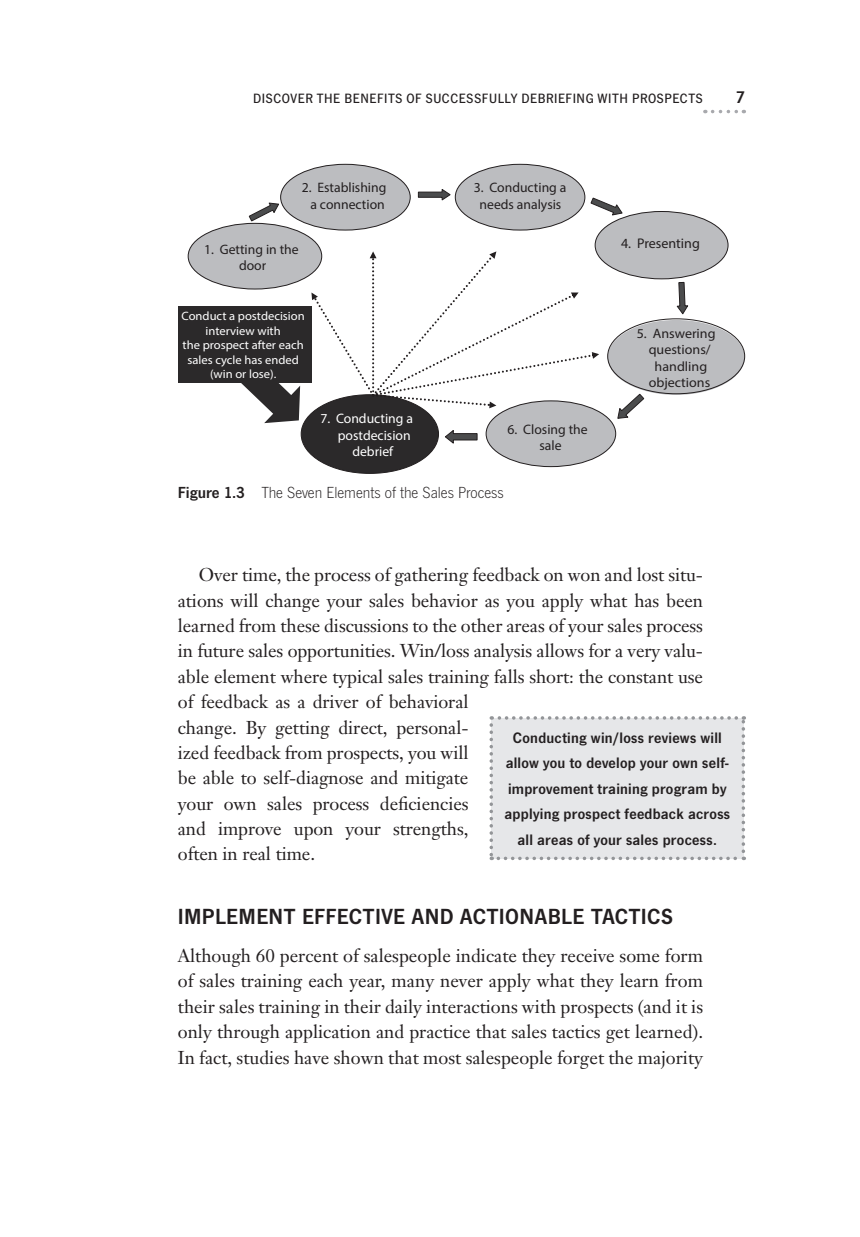
<style>
.page{position:relative;width:860px;height:1237px;background:#fff}
.page>*{position:absolute;margin:0;border:0;box-sizing:border-box;transform-origin:0 0}
.t1{font:600 22.75px "News Got T";letter-spacing:.02em;color:#231f20}
.t2{font:18.38px/25.4px "Janson Text";letter-spacing:-.005em;color:#231f20}
.t3{font:600 17.5px "News Got T";color:#231f20}
.t4{font:16.62px "News Got T Ligh";color:#231f20}
.t5{font:600 15.75px/25.4px "News Got T";letter-spacing:.02em;color:#231f20;text-align:center}
.t6{font:500 14px "News Got T";letter-spacing:.04em;color:#231f20}
.t7{font:14px "Myriad Pro";color:#231f20}
.t8{font:13.65px/16.4px "Myriad Pro";color:#231f20;text-align:center}
.t9{font:13.65px "Myriad Pro";color:#fff}
.t10{font:13.47px "Myriad Pro";color:#231f20;scale:1.04 1}
.t11{font:12.08px/14.5px "Myriad Pro";color:#fff;text-align:center;scale:1.04 1}
.s1{font-family:"News Got T";font-weight:600}
</style>
<div class="page">
<svg style="left:712px;top:110px;width:32px;height:3px"></svg>
<svg style="left:248px;top:202px;width:31px;height:20px"></svg>
<svg style="left:417px;top:189px;width:34px;height:12px"></svg>
<svg style="left:676px;top:281px;width:13px;height:34px"></svg>
<svg style="left:590px;top:197px;width:33px;height:19px"></svg>
<svg style="left:617px;top:393px;width:28px;height:26px"></svg>
<svg style="left:445px;top:430px;width:33px;height:14px"></svg>
<svg style="left:241px;top:383px;width:59px;height:40px"></svg>
<div style="left:178px;top:307px;width:133px;height:76px;background:#2b292a"></div>
<div style="left:188px;top:223px;width:134px;height:66px;background:#bcbdc0;border-radius:50%"></div>
<div style="left:595px;top:211px;width:133px;height:68px;background:#bcbdc0;border-radius:50%"></div>
<div style="left:607px;top:320px;width:137px;height:75px;background:#bcbdc0;border-radius:50%"></div>
<div style="left:486px;top:401px;width:129px;height:65px;background:#bcbdc0;border-radius:50%"></div>
<div style="left:301px;top:395px;width:137px;height:78px;background:#2b292a;border-radius:50%"></div>
<svg style="left:311px;top:251px;width:288px;height:157px"></svg>
<div style="left:281px;top:164px;width:129px;height:66px;background:#bcbdc0;border-radius:50%"></div>
<div style="left:455px;top:164px;width:130px;height:66px;background:#bcbdc0;border-radius:50%"></div>
<div style="left:489px;top:716px;width:256px;height:144px;background:#e6e7e9"></div>
<p class="t6" style="left:253px;top:93px;width:451px">DISCOVER THE BENEFITS OF SUCCESSFULLY DEBRIEFING WITH PROSPECTS</p>
<p class="t3" style="left:735px;top:91px;width:11px">7</p>
<p class="t8" style="left:302px;top:179px;width:86px">2. Establishing a connection</p>
<p class="t8" style="left:204px;top:241px;width:96px">1. Getting in the door</p>
<p class="t11" style="left:182px;top:308px;width:120px">Conduct a postdecision interview with<br>the prospect after each sales cycle has ended (win or lose).</p>
<p class="t9" style="left:320px;top:410px;width:94px">7. Conducting a</p>
<p class="t9" style="left:338px;top:426px;width:74px">postdecision</p>
<p class="t9" style="left:352px;top:443px;width:42px">debrief</p>
<p class="t8" style="left:474px;top:179px;width:94px">3. Conducting a needs analysis</p>
<p class="t8" style="left:507px;top:421px;width:82px">6. Closing the sale</p>
<p class="t4" style="left:178px;top:486px;width:327px"><span class="s1">Figure 1.3</span> The Seven Elements of the Sales Process</p>
<p class="t7" style="left:621px;top:235px;width:80px">4. Presenting</p>
<p class="t10" style="left:637px;top:325px;width:77px">5. Answering</p>
<p class="t10" style="left:648px;top:341px;width:61px">questions/</p>
<p class="t10" style="left:654px;top:358px;width:52px">handling</p>
<p class="t10" style="left:648px;top:374px;width:61px">objections</p>
<p class="t2" style="left:178px;top:564px;width:527px;text-indent:21px">Over time, the process of gathering feedback on won and lost situ&shy;ations will change your sales behavior as you apply what has been learned from these discussions to the other areas of your sales process in future sales opportunities. Win/loss analysis allows for a very valu&shy;able element where typical sales training falls short: the constant use of feedback as a driver of behavioral<br>change. By getting direct, personal-<br>ized feedback from prospects, you will<br>be able to self- diagnose and mitigate<br>your own sales process deficiencies<br>and improve upon your strengths,<br>often in real time.</p>
<p class="t5" style="left:504px;top:726px;width:227px">Conducting win/loss reviews will allow you to develop your own self&shy;improvement training program by applying prospect feedback across all areas of your sales process.</p>
<p class="t1" style="left:178px;top:908px;width:497px">IMPLEMENT EFFECTIVE AND ACTIONABLE TACTICS</p>
<p class="t2" style="left:178px;top:944px;width:527px;text-align:justify">Although 60 percent of salespeople indicate they receive some form of sales training each year, many never apply what they learn from their sales training in their daily interactions with prospects (and it is only through application and practice that sales tactics get learned).<br>In fact, studies have shown that most salespeople forget the majority</p>
</div>
